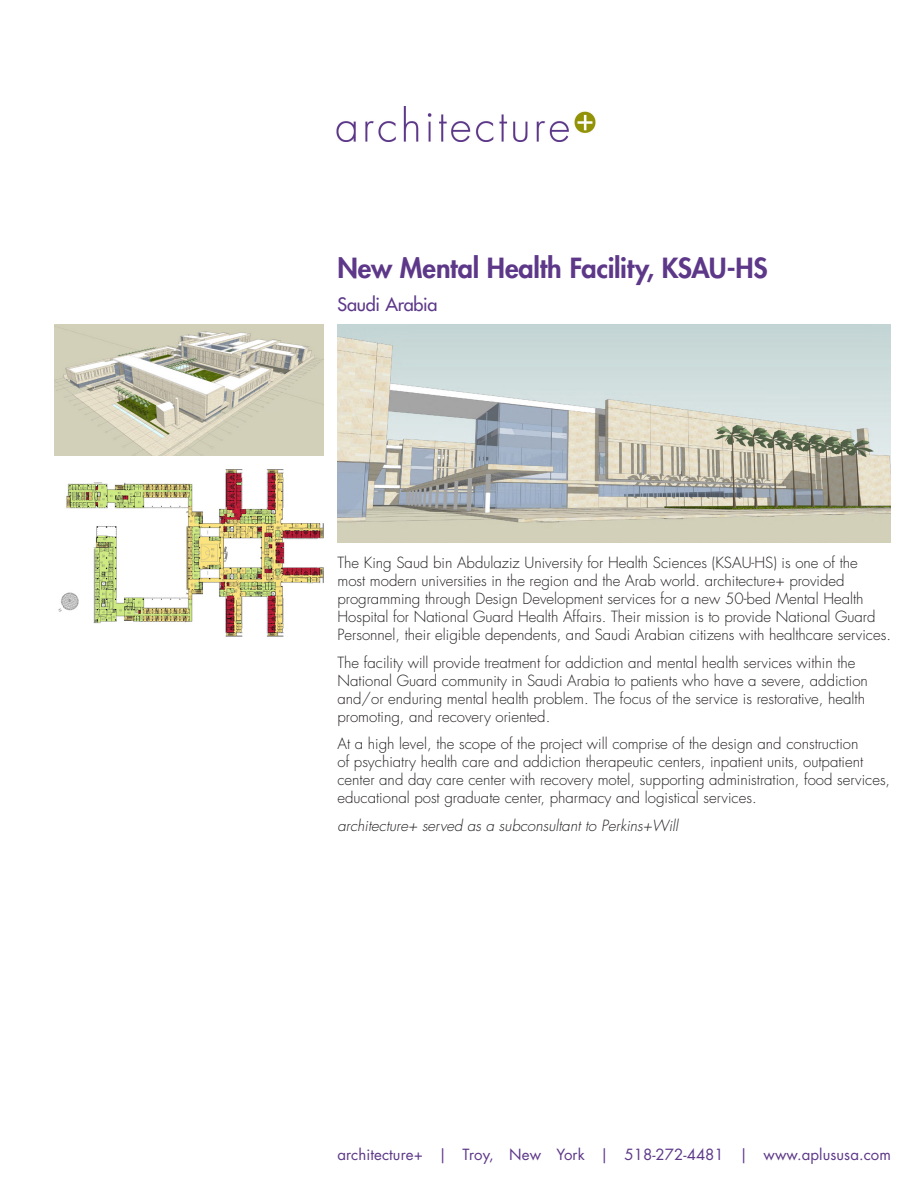
<style>
.page{position:relative;width:918px;height:1188px;background:#fff}
.page>*{position:absolute;margin:0;border:0;box-sizing:border-box;transform-origin:0 0}
.Heading{font:800 27px "Futura Std";letter-spacing:-.01em;color:#5d3889}
.Heading-2{font:500 18px "Futura Std";letter-spacing:-.01em;color:#5d3889}
.Body{font:300 15px/18px "Futura Std";color:#231f20}
.t1{font:15px "Futura Std";letter-spacing:.005em;color:#5d3889}
.Body-2{font:italic 300 15px "Futura Std";color:#231f20}
</style>
<div class="page">
<img style="left:54px;top:324px;width:270px;height:132px">
<img style="left:338px;top:324px;width:553px;height:218px">
<img style="left:58px;top:469px;width:266px;height:168px">
<img style="left:336px;top:107px;width:260px;height:35px">
<p class="Heading" style="left:338px;top:251px;width:432px">New Mental Health Facility, KSAU-HS</p>
<p class="Heading-2" style="left:338px;top:293px;width:101px">Saudi Arabia</p>
<p class="Body" style="left:338px;top:554px;width:555px">The King Saud bin Abdulaziz University for Health Sciences (KSAU-HS) is one of the<br>most modern universities in the region and the Arab world. architecture+ provided programming through Design Development services for a new 50-bed Mental Health Hospital for National Guard Health Affairs. Their mission is to provide National Guard Personnel, their eligible dependents, and Saudi Arabian citizens with healthcare services.</p>
<p class="Body" style="left:338px;top:654px;width:532px">The facility will provide treatment for addiction and mental health services within the National Guard community in Saudi Arabia to patients who have a severe, addiction and/or enduring mental health problem. The focus of the service is restorative, health promoting, and recovery oriented.</p>
<p class="Body" style="left:338px;top:735px;width:554px">At a high level, the scope of the project will comprise of the design and construction<br>of psychiatry health care and addiction therapeutic centers, inpatient units, outpatient center and day care center with recovery motel, supporting administration, food services, educational post graduate center, pharmacy and logistical services.</p>
<p class="Body-2" style="left:338px;top:817px;width:342px">architecture+ served as a subconsultant to Perkins+Will</p>
<p class="t1" style="left:338px;top:1145px;width:555px">architecture+ | Troy, New York | 518-272-4481 | www.aplususa.com</p>
</div>
